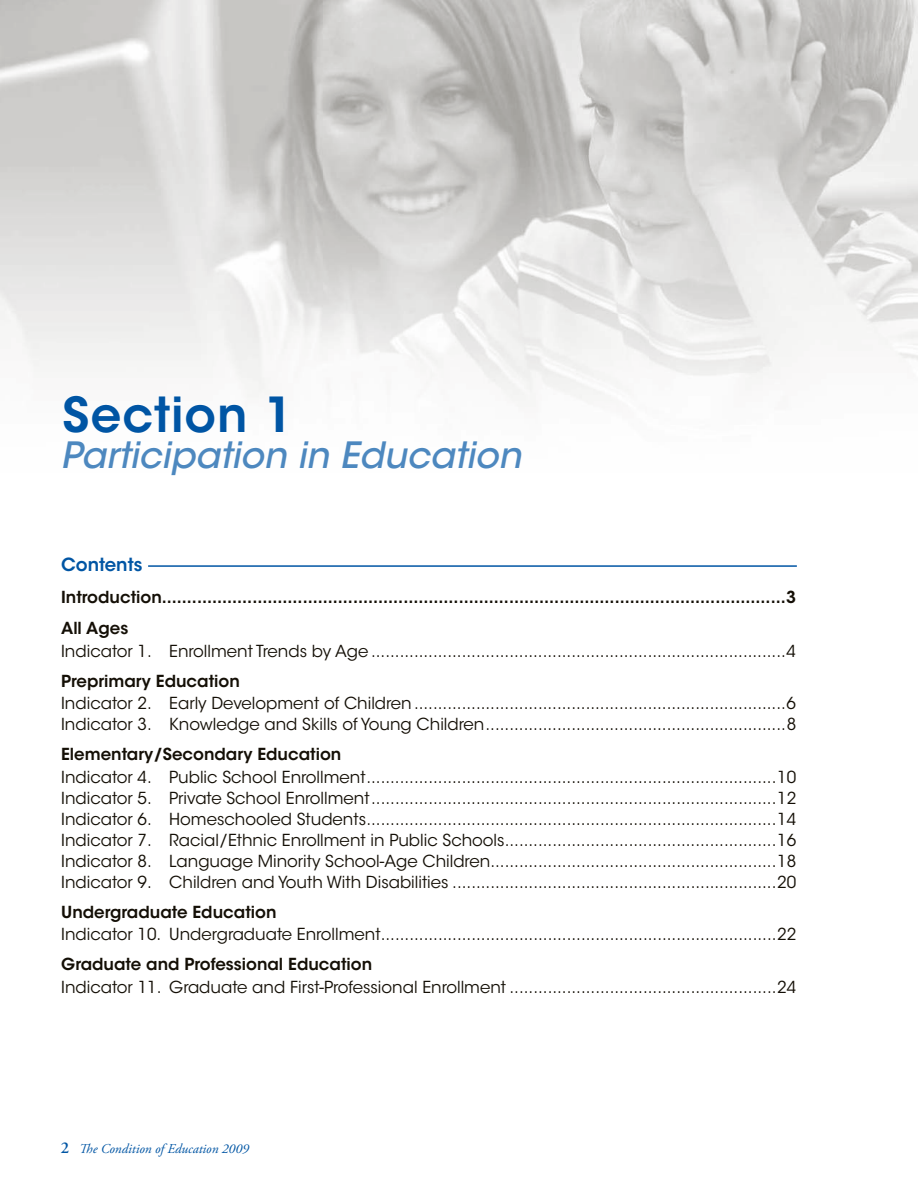
<style>
.page{position:relative;width:918px;height:1188px;background:#fff}
.page>*{position:absolute;margin:0;border:0;box-sizing:border-box;transform-origin:0 0}
.t1{font:600 48px "ITC Avant Garde Std";letter-spacing:.02em;color:#0055a4}
.t2{font:italic 500 36px "ITC Avant Garde Std";color:#4d88bf}
.t3{font:600 18px "ITC Avant Garde Std";color:#0055a4}
.t4{font:16.5px/21px "ITC Avant Garde Std";color:#140f06}
.t5{font:600 16.5px/31.5px "ITC Avant Garde Std";color:#140f06}
.t6{font:italic 13.5px "Adobe Garamond Pro";color:#0055a4}
.s1{font-weight:600;font-style:normal;font-size:16.5px}
</style>
<div class="page">
<img style="left:0;top:0;width:918px;height:402px">
<hr style="left:148px;top:565px;width:649px;height:2px;background:#0055a4">
<svg style="left:61px;top:394px;width:228px;height:8px"></svg>
<h1 class="t1" style="left:63px;top:384px;width:232px">Section 1</h1>
<h2 class="t2" style="left:61px;top:432px;width:462px">Participation in Education</h2>
<p class="t3" style="left:61px;top:553px;width:83px">Contents</p>
<p class="t5" style="left:61px;top:581px;width:736px">Introduction............................................................................................................................3<br>All Ages</p>
<p class="t4" style="left:61px;top:641px;width:737px">Indicator 1. Enrollment Trends by Age .......................................................................................4</p>
<p class="t5" style="left:61px;top:665px;width:180px">Preprimary Education</p>
<p class="t4" style="left:61px;top:693px;width:737px">Indicator 2. Early Development of Children ..............................................................................6<br>Indicator 3. Knowledge and Skills of Young Children ...............................................................8</p>
<p class="t5" style="left:61px;top:739px;width:282px">Elementary/Secondary Education</p>
<p class="t4" style="left:61px;top:767px;width:737px;text-align:justify">Indicator 4. Public School Enrollment ......................................................................................10<br>Indicator 5. Private School Enrollment .....................................................................................12<br>Indicator 6. Homeschooled Students ......................................................................................14<br>Indicator 7. Racial/Ethnic Enrollment in Public Schools .........................................................16<br>Indicator 8. Language Minority School-Age Children ............................................................18<br>Indicator 9. Children and Youth With Disabilities ....................................................................20</p>
<p class="t5" style="left:61px;top:896px;width:217px">Undergraduate Education</p>
<p class="t4" style="left:61px;top:924px;width:737px">Indicator 10. Undergraduate Enrollment ...................................................................................22</p>
<p class="t5" style="left:61px;top:949px;width:312px">Graduate and Professional Education</p>
<p class="t4" style="left:61px;top:977px;width:737px">Indicator 11. Graduate and First-Professional Enrollment ........................................................24</p>
<p class="t6" style="left:61px;top:1141px;width:190px"><span class="s1">2</span> The Condition of Education 2009</p>
</div>
